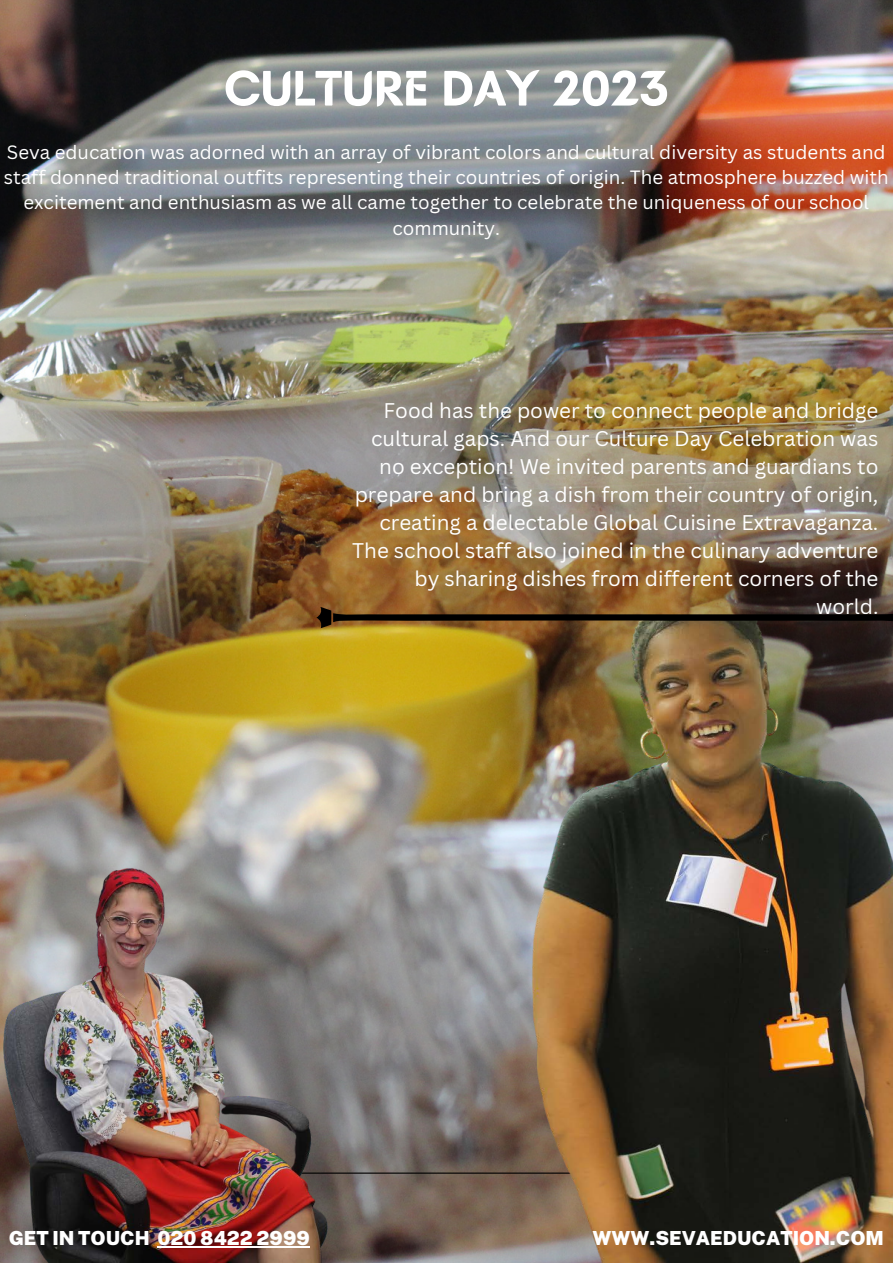
<style>
.page{position:relative;width:893px;height:1264px;background:#fff}
.page>*{position:absolute;margin:0;border:0;box-sizing:border-box;transform-origin:0 0}
.t1{font:700 51px "Batangas";color:#fff}
.t2{font:20.7px/28px "Canva Sans";color:#fff;text-align:right}
.t3{font:900 19.35px "Public Sans";color:#fff}
.t4{font:18.75px/25.3px "Canva Sans";color:#fff;text-align:center}
</style>
<div class="page">
<img style="left:0;top:0;width:892px;height:826px">
<img style="left:0;top:826px;width:410px;height:436px">
<img style="left:410px;top:628px;width:482px;height:634px">
<svg style="left:316px;top:607px;width:576px;height:21px;background:#523b1f"></svg>
<hr style="left:157px;top:1246px;width:153px;height:1px;background:#fff">
<p class="t1" style="left:224px;top:58px;width:445px">CULTURE DAY 2023</p>
<p class="t4" style="left:4px;top:139px;width:886px">Seva education was adorned with an array of vibrant colors and cultural diversity as students and staff donned traditional outfits representing their countries of origin. The atmosphere buzzed with excitement and enthusiasm as we all came together to celebrate the uniqueness of our school community.</p>
<p class="t2" style="left:352px;top:395px;width:528px">Food has the power to connect people and bridge cultural gaps. And our Culture Day Celebration was no exception! We invited parents and guardians to prepare and bring a dish from their country of origin, creating a delectable Global Cuisine Extravaganza.<br>The school staff also joined in the culinary adventure by sharing dishes from different corners of the world.</p>
<p class="t3" style="left:9px;top:1226px;width:302px">GET IN TOUCH 020 8422 2999</p>
<p class="t3" style="left:592px;top:1226px;width:293px">WWW.SEVAEDUCATION.COM</p>
</div>
